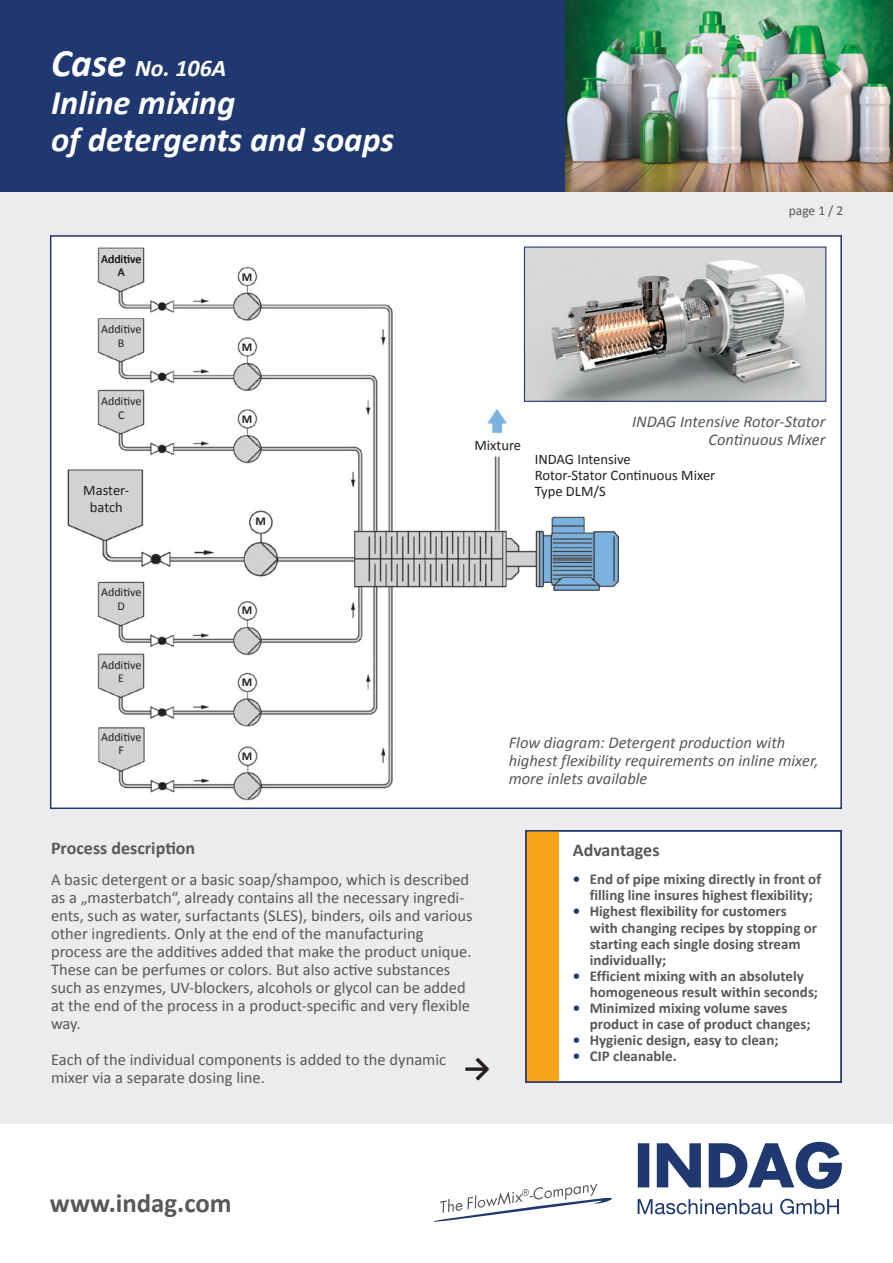
<style>
.page{position:relative;width:893px;height:1263px;background:#fff}
.page>*{position:absolute;margin:0;border:0;box-sizing:border-box;transform-origin:0 0}
.t1{font:italic 700 34.5px/37.5px "Calibri";color:#fff}
.t2{font:700 30.6px "Calibri";color:#231f20}
.t3{font:700 26.85px "Calibri";color:#57585a}
.t4{font:italic 700 24px "Calibri";color:#fff}
.t5{font:700 18px "Calibri";color:#57585a}
.t6{font:16.5px/18px "Calibri";color:#57585a}
.t7{font:italic 16.5px/18px "Calibri";color:#57585a;text-align:right}
.t8{font:700 15px/16px "Calibri";color:#57585a}
.t9{font:14.55px/16.2px "Calibri";color:#231f20;text-align:center}
.t10{font:13.5px "Calibri";color:#57585a}
.t11{font:12px "Calibri";color:#231f20}
.t12{font:700 12px "Calibri";color:#231f20}
.s1{font-size:39px}
.s2{color:#203870}
</style>
<div class="page">
<div style="left:0;top:191px;width:893px;height:933px;background:#ececee"></div>
<div style="left:0;top:0;width:893px;height:191px;background:#203870"></div>
<svg style="left:638px;top:1199px;width:201px;height:15px"></svg>
<svg style="left:638px;top:1142px;width:204px;height:47px"></svg>
<svg style="left:434px;top:1184px;width:178px;height:38px"></svg>
<img style="left:566px;top:0;width:327px;height:191px">
<div style="left:525px;top:830px;width:317px;height:253px;background:#fff"></div>
<div style="left:526px;top:830px;width:33px;height:251px;background:#f9a51b"></div>
<div style="left:525px;top:830px;width:317px;height:253px;border:2px solid #203870"></div>
<div style="left:50px;top:235px;width:792px;height:574px;background:#fff;border:2px solid #203870"></div>
<img style="left:67px;top:246px;width:566px;height:555px">
<img style="left:526px;top:249px;width:298px;height:151px">
<div style="left:524px;top:247px;width:302px;height:155px;border:1px solid #203870"></div>
<p class="t4" style="left:51px;top:53px;width:177px"><span class="s1">Case</span> No. 106A</p>
<p class="t1" style="left:51px;top:84px;width:344px">Inline mixing<br>of detergents and soaps</p>
<p class="t11" style="left:101px;top:251px;width:42px">Additive</p>
<p class="t11" style="left:118px;top:264px;width:8px">A</p>
<p class="t11" style="left:101px;top:322px;width:42px">Additive</p>
<p class="t11" style="left:118px;top:335px;width:8px">B</p>
<p class="t11" style="left:101px;top:394px;width:42px">Additive</p>
<p class="t11" style="left:118px;top:407px;width:8px">C</p>
<p class="t9" style="left:83px;top:482px;width:48px">Master&shy;batch</p>
<p class="t11" style="left:101px;top:585px;width:42px">Additive</p>
<p class="t11" style="left:118px;top:598px;width:9px">D</p>
<p class="t11" style="left:101px;top:657px;width:42px">Additive</p>
<p class="t11" style="left:118px;top:671px;width:7px">E</p>
<p class="t11" style="left:101px;top:729px;width:42px">Additive</p>
<p class="t11" style="left:118px;top:743px;width:7px">F</p>
<p class="t12" style="left:242px;top:269px;width:12px">M</p>
<p class="t12" style="left:242px;top:340px;width:12px">M</p>
<p class="t12" style="left:242px;top:411px;width:12px">M</p>
<p class="t12" style="left:255px;top:514px;width:12px">M</p>
<p class="t12" style="left:242px;top:602px;width:12px">M</p>
<p class="t12" style="left:242px;top:674px;width:12px">M</p>
<p class="t12" style="left:242px;top:748px;width:12px">M</p>
<p class="t10" style="left:789px;top:202px;width:56px">page 1 / 2</p>
<p class="t9" style="left:474px;top:437px;width:48px">Mixture</p>
<p class="t7" style="left:632px;top:412px;width:195px">INDAG Intensive Rotor-Stator<br>Continuous Mixer</p>
<p class="t9" style="left:535px;top:451px;width:182px;text-align:left">INDAG Intensive<br>Rotor-Stator Continuous Mixer<br>Type DLM/S</p>
<p class="t7" style="left:509px;top:733px;width:311px;text-align:left">Flow diagram: Detergent production with highest flexibility requirements on inline mixer, more inlets available</p>
<p class="t5" style="left:51px;top:837px;width:146px">Process description</p>
<p class="t6" style="left:51px;top:871px;width:423px">A basic detergent or a basic soap/shampoo, which is described as a „masterbatch“, already contains all the necessary ingredi&shy;ents, such as water, surfactants (SLES), binders, oils and various other ingredients. Only at the end of the manufacturing process are the additives added that make the product unique.</p>
<p class="t6" style="left:51px;top:961px;width:421px">These can be perfumes or colors. But also active substances such as enzymes, UV-blockers, alcohols or glycol can be added at the end of the process in a product-specific and very flexible way.</p>
<p class="t6" style="left:51px;top:1051px;width:397px">Each of the individual components is added to the dynamic mixer via a separate dosing line.</p>
<p class="t2" style="left:463px;top:1048px;width:29px">→</p>
<p class="t3" style="left:50px;top:1185px;width:183px">www.indag.com</p>
<p class="t5" style="left:573px;top:839px;width:88px">Advantages</p>
<p class="t8" style="left:573px;top:871px;width:250px;text-align:center"><span class="s2">•</span> End of pipe mixing directly in front of filling line insures highest flexibility;</p>
<p class="t8" style="left:590px;top:903px;width:229px;text-indent:-17px"><span class="s2">•</span> Highest flexibility for customers with changing recipes by stopping or starting each single dosing stream individually;</p>
<p class="t8" style="left:590px;top:968px;width:230px;text-indent:-17px"><span class="s2">•</span> Efficient mixing with an absolutely homogeneous result within seconds;</p>
<p class="t8" style="left:590px;top:1000px;width:222px;text-indent:-17px"><span class="s2">•</span> Minimized mixing volume saves product in case of product changes;</p>
<p class="t8" style="left:573px;top:1032px;width:207px"><span class="s2">•</span> Hygienic design, easy to clean;</p>
<p class="t8" style="left:573px;top:1048px;width:105px"><span class="s2">•</span> CIP cleanable.</p>
</div>
